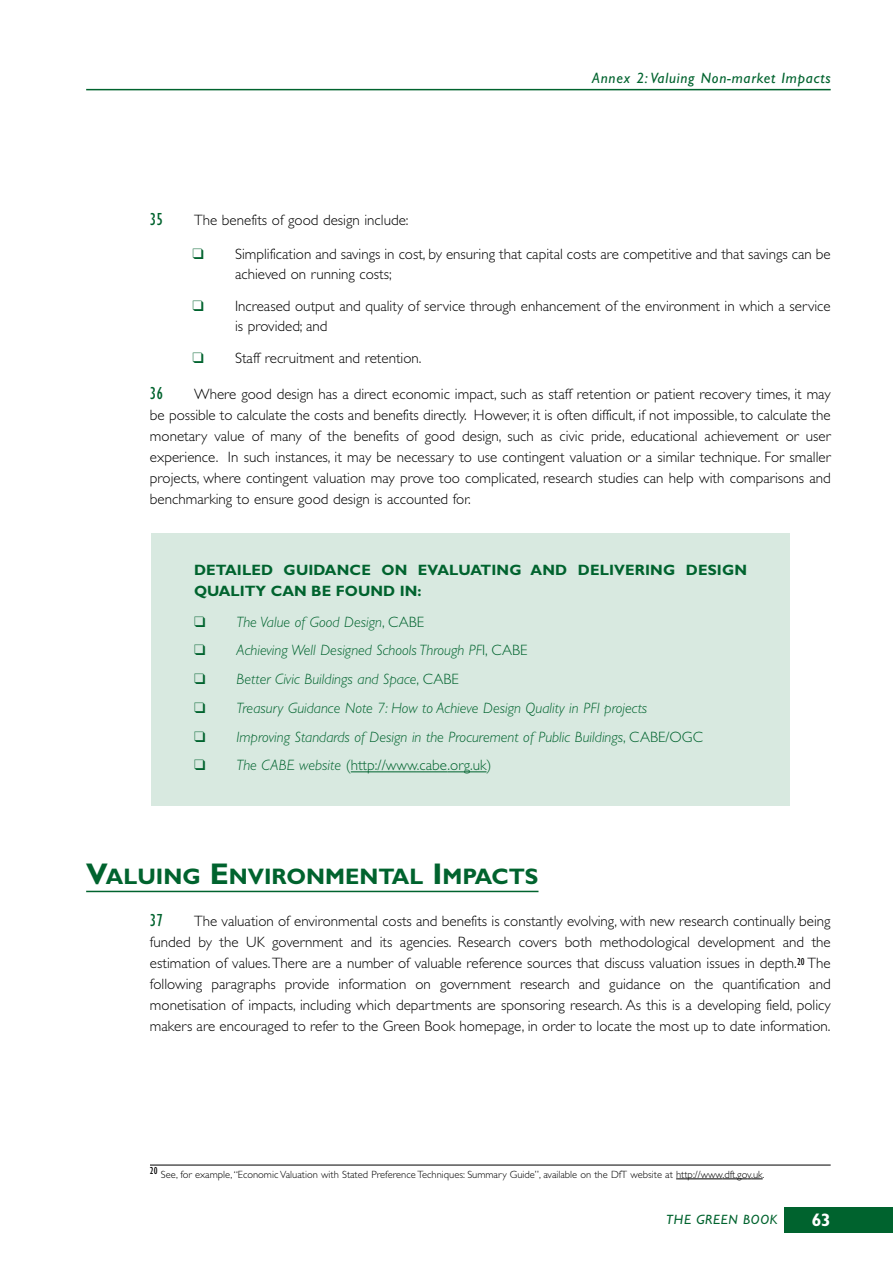
<style>
.page{position:relative;width:893px;height:1263px;background:#fff}
.page>*{position:absolute;margin:0;border:0;box-sizing:border-box;transform-origin:0 0}
.t1{font:700 22.5px "Gill Sans";color:#00632e}
.t2{font:condensed 18px "Gill Sans";color:#00632e}
.t3{font:700 condensed 18px "Gill Sans";color:#fff}
.t4{font:300 15px/21px "Gill Sans";color:#000}
.t5{font:italic 300 15px "Gill Sans";color:#00632e}
.t6{font:700 15px/20.2px "Gill Sans";letter-spacing:.01em;color:#00632e}
.t7{font:300 15px "Gill Sans";color:#00632e}
.t8{font:italic 15px "Gill Sans";letter-spacing:.05em;color:#00632e}
.t9{font:italic 13.5px "Gill Sans";letter-spacing:.05em;color:#00632e}
.t10{font:300 10.5px "Gill Sans";color:#000}
.s1{color:#00632e}
.s2{font-style:normal}
.s3{font-style:italic}
.s4{font-size:30px}
</style>
<div class="page">
<hr style="left:86px;top:891px;width:452px;height:1px;background:#00632e">
<div style="left:151px;top:533px;width:638px;height:272px;background:#d8e9e0"></div>
<hr style="left:351px;top:771px;width:66px;height:1px;background:#00632e">
<hr style="left:417px;top:771px;width:30px;height:1px;background:#00632e">
<svg style="left:447px;top:771px;width:39px;height:1px"></svg>
<hr style="left:86px;top:89px;width:744px;height:1px;background:#00632e">
<div style="left:783px;top:1208px;width:109px;height:25px;background:#00632e"></div>
<hr style="left:150px;top:1165px;width:680px;height:1px;background:#000">
<hr style="left:676px;top:1179px;width:46px;height:1px;background:#000">
<svg style="left:722px;top:1179px;width:40px;height:1px"></svg>
<p class="t8" style="left:592px;top:72px;width:240px">Annex 2:Valuing Non-market Impacts</p>
<p class="t2" style="left:150px;top:213px;width:15px">35</p>
<p class="t4" style="left:194px;top:211px;width:216px">The benefits of good design include:</p>
<p class="t4" style="left:235px;top:246px;width:597px;line-height:19.5px;text-indent:-43px"><span class="s1">❑</span> Simplification and savings in cost, by ensuring that capital costs are competitive and that savings can be achieved on running costs;</p>
<p class="t4" style="left:235px;top:298px;width:597px;line-height:19.5px;text-indent:-43px"><span class="s1">❑</span> Increased output and quality of service through enhancement of the environment in which a service is provided; and</p>
<p class="t4" style="left:192px;top:349px;width:230px"><span class="s1">❑</span> Staff recruitment and retention.</p>
<p class="t2" style="left:150px;top:386px;width:15px">36</p>
<p class="t4" style="left:150px;top:385px;width:682px;text-align:justify;text-indent:44px">Where good design has a direct economic impact, such as staff retention or patient recovery times, it may be possible to calculate the costs and benefits directly. However, it is often difficult, if not impossible, to calculate the monetary value of many of the benefits of good design, such as civic pride, educational achievement or user experience. In such instances, it may be necessary to use contingent valuation or a similar technique. For smaller projects, where contingent valuation may prove too complicated, research studies can help with comparisons and benchmarking to ensure good design is accounted for.</p>
<p class="t6" style="left:194px;top:562px;width:554px">DETAILED GUIDANCE ON EVALUATING AND DELIVERING DESIGN<br>QUALITY CAN BE FOUND IN:</p>
<p class="t5" style="left:194px;top:616px;width:232px">❑ The Value of Good Design<span class="s2">, CABE</span></p>
<p class="t5" style="left:194px;top:645px;width:335px">❑ Achieving Well Designed Schools Through PF<span class="s2">I, CABE</span></p>
<p class="t5" style="left:194px;top:674px;width:266px">❑ Better Civic Buildings and Space<span class="s2">, CABE</span></p>
<p class="t5" style="left:194px;top:703px;width:454px">❑ Treasury Guidance Note 7: How to Achieve Design Quality in PFI projects</p>
<p class="t5" style="left:194px;top:731px;width:510px">❑ Improving Standards of Design in the Procurement of Public Buildings<span class="s2">, CABE/OGC</span></p>
<p class="t7" style="left:194px;top:760px;width:299px">❑ <span class="s3">The CABE website</span> (http://www.cabe.org.uk)</p>
<h1 class="t1" style="left:86px;top:868px;width:454px"><span class="s4">V</span>ALUING <span class="s4">E</span>NVIRONMENTAL <span class="s4">I</span>MPACTS</h1>
<p class="t2" style="left:150px;top:914px;width:15px">37</p>
<p class="t4" style="left:150px;top:912px;width:682px;text-align:justify;text-indent:44px">The valuation of environmental costs and benefits is constantly evolving, with new research continually being funded by the UK government and its agencies. Research covers both methodological development and the estimation of values.There are a number of valuable reference sources that discuss valuation issues in depth.<sup>20</sup> The following paragraphs provide information on government research and guidance on the quantification and monetisation of impacts, including which departments are sponsoring research. As this is a developing field, policy makers are encouraged to refer to the Green Book homepage, in order to locate the most up to date information.</p>
<p class="t10" style="left:150px;top:1171px;width:616px"><sup>20</sup> See, for example,“Economic Valuation with Stated Preference Techniques: Summary Guide”, available on the DfT website at http://www.dft.gov.uk.</p>
<p class="t9" style="left:666px;top:1214px;width:113px">THE GREEN BOOK</p>
<p class="t3" style="left:811px;top:1213px;width:20px">63</p>
</div>
